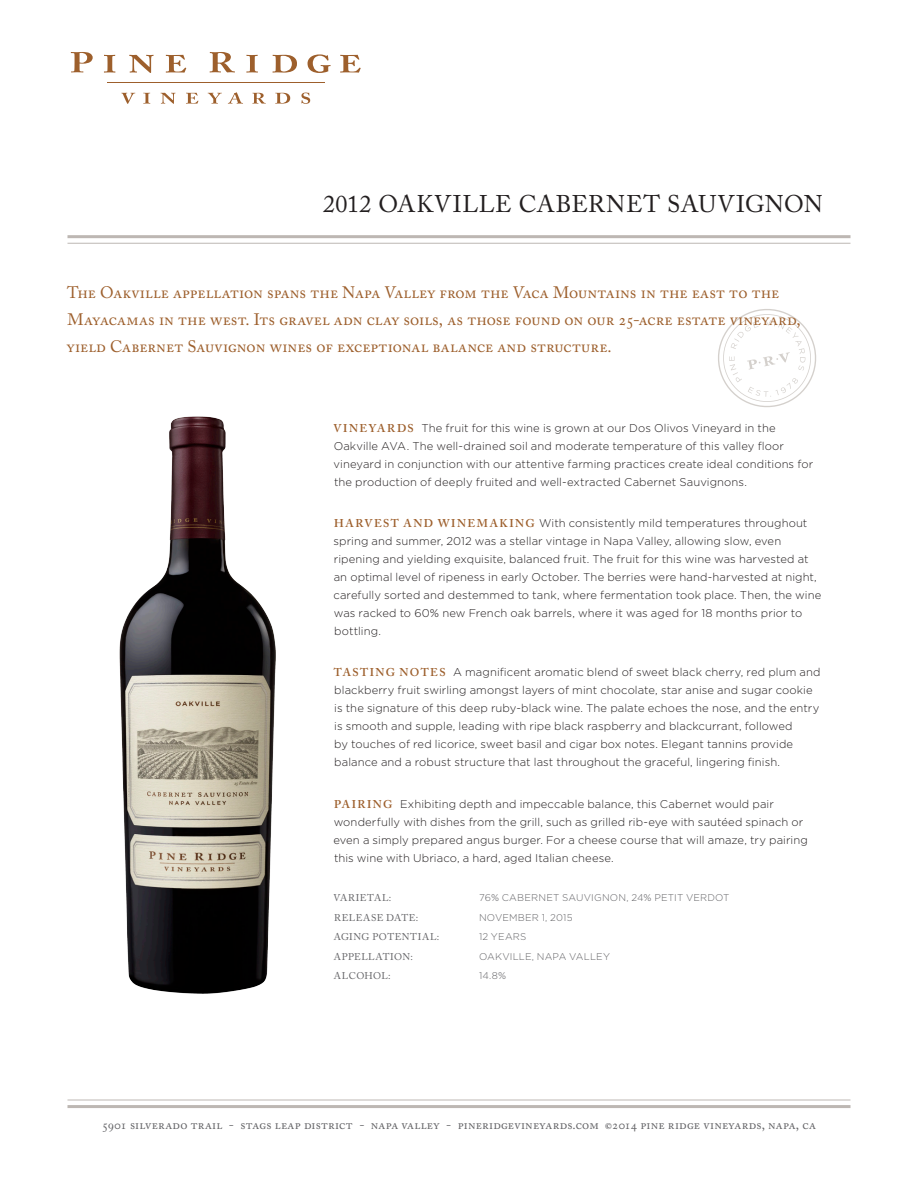
<style>
.page{position:relative;width:918px;height:1188px;background:#fff}
.page>*{position:absolute;margin:0;border:0;box-sizing:border-box;transform-origin:0 0}
.t1{font:24px "Adobe Caslon Pro";letter-spacing:.02em;color:#231f20}
.Intro{font:16.5px/27px "Adobe Caslon Pro";color:#9d5f2c}
.t2{font:12.75px "Adobe Caslon Pro";letter-spacing:.01em;color:#636366}
.Body{font:300 11.25px/18px "Gotham";letter-spacing:.005em;color:#231f20}
.Statistics{font:300 9.75px "Gotham";letter-spacing:.02em;color:#636366}
.Statistics-2{font:9.75px "Adobe Caslon Pro";letter-spacing:.05em;color:#636366}
.s1{font-family:"Adobe Caslon Pro";font-weight:600;color:#9d5f2c}
.s2{font-weight:700;font-size:8.25px}
</style>
<div class="page">
<hr style="left:68px;top:235px;width:782px;height:3px;background:#bdb7b3">
<hr style="left:68px;top:243px;width:782px;height:1px;background:#bdb7b3">
<hr style="left:68px;top:1105px;width:782px;height:3px;background:#bdb7b3">
<hr style="left:68px;top:1100px;width:782px;height:1px;background:#bdb7b3">
<img style="left:120px;top:417px;width:155px;height:577px">
<hr style="left:107px;top:83px;width:218px;height:1px;background:#9d5f2c">
<svg style="left:71px;top:52px;width:22px;height:20px"></svg>
<svg style="left:104px;top:55px;width:11px;height:18px"></svg>
<svg style="left:129px;top:55px;width:25px;height:18px"></svg>
<svg style="left:166px;top:55px;width:20px;height:18px"></svg>
<svg style="left:210px;top:52px;width:25px;height:20px"></svg>
<svg style="left:246px;top:55px;width:12px;height:18px"></svg>
<svg style="left:273px;top:55px;width:24px;height:18px"></svg>
<svg style="left:308px;top:54px;width:23px;height:19px"></svg>
<svg style="left:340px;top:55px;width:21px;height:18px"></svg>
<svg style="left:121px;top:93px;width:14px;height:11px"></svg>
<svg style="left:143px;top:93px;width:7px;height:11px"></svg>
<svg style="left:161px;top:93px;width:14px;height:11px"></svg>
<svg style="left:186px;top:93px;width:12px;height:11px"></svg>
<svg style="left:208px;top:93px;width:14px;height:11px"></svg>
<svg style="left:228px;top:92px;width:15px;height:12px"></svg>
<svg style="left:252px;top:93px;width:14px;height:11px"></svg>
<svg style="left:275px;top:93px;width:15px;height:11px"></svg>
<svg style="left:301px;top:93px;width:9px;height:11px"></svg>
<svg style="left:718px;top:309px;width:98px;height:98px"></svg>
<p class="t1" style="left:323px;top:190px;width:501px">2012 OAKVILLE CABERNET SAUVIGNON</p>
<p class="Intro" style="left:67px;top:278px;width:736px">The Oakville appellation spans the Napa Valley from the Vaca Mountains in the east to the<br>Mayacamas in the west. Its gravel adn clay soils, as those found on our 25-acre estate vineyard, yield Cabernet Sauvignon wines of exceptional balance and structure.</p>
<p class="Body" style="left:333px;top:418px;width:481px"><span class="s1">VINEYARDS</span> The fruit for this wine is grown at our Dos Olivos Vineyard in the Oakville AVA. The well-drained soil and moderate temperature of this valley floor vineyard in conjunction with our attentive farming practices create ideal conditions for the production of deeply fruited and well-extracted Cabernet Sauvignons.</p>
<p class="Body" style="left:333px;top:514px;width:489px"><span class="s1">HARVEST AND WINEMAKING</span> With consistently mild temperatures throughout spring and summer, 2012 was a stellar vintage in Napa Valley, allowing slow, even ripening and yielding exquisite, balanced fruit. The fruit for this wine was harvested at an optimal level of ripeness in early October. The berries were hand-harvested at night, carefully sorted and destemmed to tank, where fermentation took place. Then, the wine was racked to 60% new French oak barrels, where it was aged for 18 months prior to bottling.</p>
<p class="Body" style="left:334px;top:663px;width:488px"><span class="s1">TASTING NOTES</span> A magnificent aromatic blend of sweet black cherry, red plum and blackberry fruit swirling amongst layers of mint chocolate, star anise and sugar cookie is the signature of this deep ruby-black wine. The palate echoes the nose, and the entry is smooth and supple, leading with ripe black raspberry and blackcurrant, followed<br>by touches of red licorice, sweet basil and cigar box notes. Elegant tannins provide balance and a robust structure that last throughout the graceful, lingering finish.</p>
<p class="Body" style="left:333px;top:794px;width:476px"><span class="s1">PAIRING</span> Exhibiting depth and impeccable balance, this Cabernet would pair wonderfully with dishes from the grill, such as grilled rib-eye with sautéed spinach or even a simply prepared angus burger. For a cheese course that will amaze, try pairing this wine with Ubriaco, a hard, aged Italian cheese.</p>
<p class="Statistics-2" style="left:334px;top:892px;width:59px">VARIETAL:</p>
<p class="Statistics" style="left:479px;top:892px;width:252px">76% CABERNET SAUVIGNON, 24% PETIT VERDOT</p>
<p class="Statistics-2" style="left:334px;top:912px;width:86px">RELEASE DATE:</p>
<p class="Statistics" style="left:479px;top:911px;width:95px">NOVEMBER 1, 2015</p>
<p class="Statistics-2" style="left:334px;top:931px;width:107px">AGING POTENTIAL:</p>
<p class="Statistics" style="left:479px;top:931px;width:49px">12 YEARS</p>
<p class="Statistics-2" style="left:334px;top:951px;width:81px">APPELLATION:</p>
<p class="Statistics" style="left:479px;top:950px;width:133px">OAKVILLE, NAPA VALLEY</p>
<p class="Statistics-2" style="left:334px;top:970px;width:59px">ALCOHOL:</p>
<p class="Statistics" style="left:479px;top:970px;width:29px">14.8%</p>
<p class="t2" style="left:102px;top:1117px;width:715px">5901 silverado trail - stags leap district - napa valley - pineridgevineyards.com <span class="s2">©</span>2014 pine ridge vineyards, napa, ca</p>
</div>
